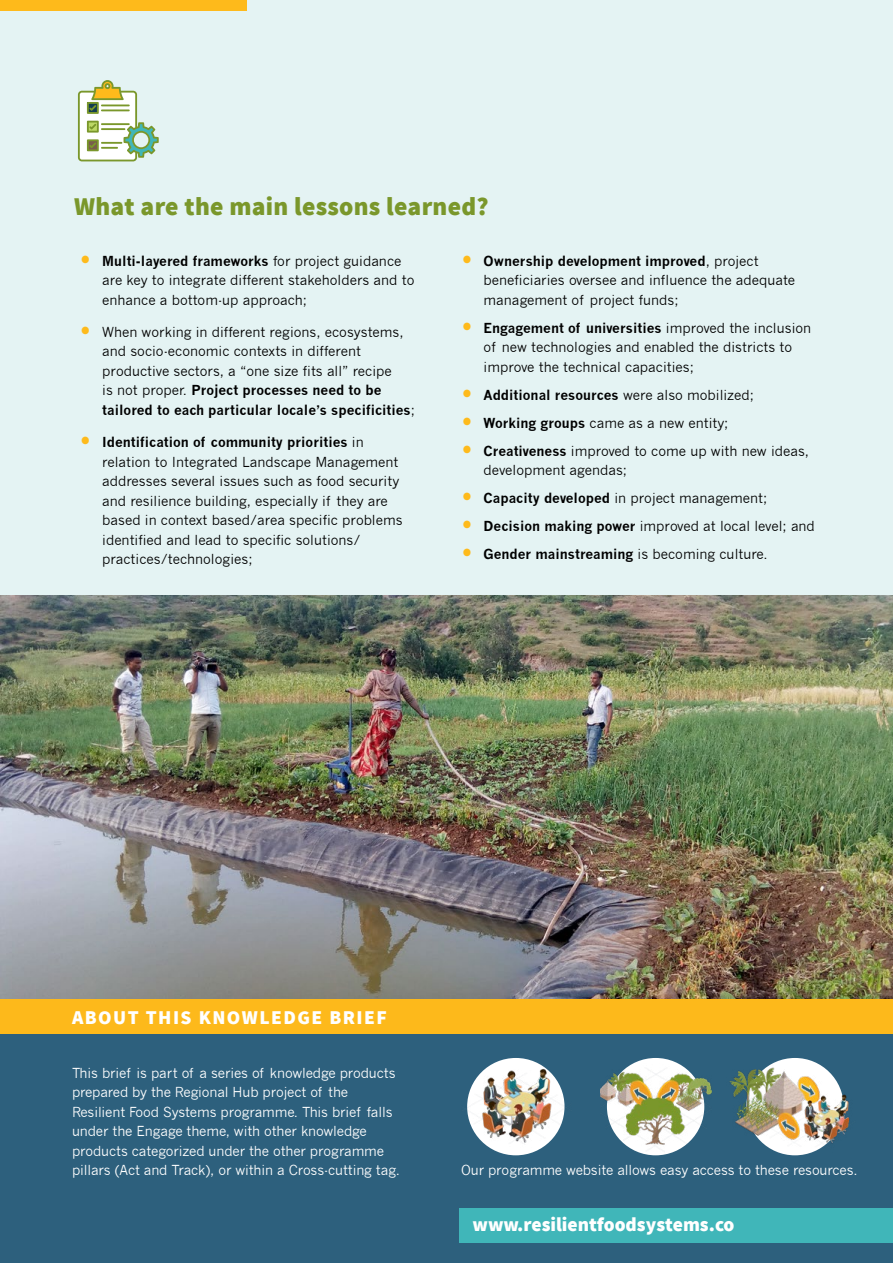
<style>
.page{position:relative;width:893px;height:1263px;background:#e4f3f3}
.page>*{position:absolute;margin:0;border:0;box-sizing:border-box;transform-origin:0 0}
.t1{font:900 25.5px "Equilibrium";letter-spacing:.01em;color:#7a972b}
.t2{font:900 19.5px "Equilibrium";color:#fff}
.t3{font:900 19.5px "Equilibrium";letter-spacing:.075em;color:#fff}
.t4{font:13.5px/19.5px "News Gothic";color:#000}
.t5{font:13.5px/19.5px "News Gothic";letter-spacing:-.01em;color:#fff}
.t6{font:700 13.5px "News Gothic";color:#000}
.s1{font-family:"Equilibrium";font-weight:900;font-size:25.5px;color:#feba1b}
.s2{font-weight:700}
.s3{font-weight:400}
</style>
<div class="page">
<div style="left:0;top:1013px;width:893px;height:250px;background:#2d607d"></div>
<img style="left:0;top:595px;width:893px;height:404px">
<svg style="left:78px;top:80px;width:81px;height:81px"></svg>
<div style="left:0;top:999px;width:893px;height:34px;background:#fdb91b"></div>
<div style="left:459px;top:1208px;width:434px;height:34px;background:#40b6b9"></div>
<img style="left:467px;top:1058px;width:98px;height:98px">
<img style="left:601px;top:1058px;width:110px;height:98px">
<img style="left:729px;top:1058px;width:121px;height:98px">
<div style="left:0;top:0;width:247px;height:11px;background:#feba1b"></div>
<h1 class="t1" style="left:74px;top:190px;width:416px">What are the main lessons learned?</h1>
<p class="t4" style="left:102px;top:251px;width:314px;text-indent:-21px"><span class="s1">•</span> <span class="s2">Multi-layered frameworks</span> for project guidance are key to integrate different stakeholders and to enhance a bottom-up approach;</p>
<p class="t4" style="left:102px;top:322px;width:314px;text-indent:-21px"><span class="s1">•</span> When working in different regions, ecosystems, and socio-economic contexts in different productive sectors, a “one size fits all” recipe<br>is not proper. <span class="s2">Project processes need to be tailored to each particular locale’s specificities</span>;</p>
<p class="t4" style="left:102px;top:433px;width:302px;text-indent:-21px"><span class="s1">•</span> <span class="s2">Identification of community priorities</span> in relation to Integrated Landscape Management addresses several issues such as food security and resilience building, especially if they are based in context based/area specific problems identified and lead to specific solutions/ practices/technologies;</p>
<p class="t4" style="left:484px;top:251px;width:313px;text-indent:-21px"><span class="s1">•</span> <span class="s2">Ownership development improved</span>, project beneficiaries oversee and influence the adequate management of project funds;</p>
<p class="t4" style="left:484px;top:318px;width:329px;text-indent:-21px"><span class="s1">•</span> <span class="s2">Engagement of universities</span> improved the inclusion of new technologies and enabled the districts to improve the technical capacities;</p>
<p class="t6" style="left:462px;top:386px;width:293px"><span class="s1">•</span> Additional resources <span class="s3">were also mobilized;</span></p>
<p class="t4" style="left:462px;top:413px;width:268px"><span class="s1">•</span> <span class="s2">Working groups</span> came as a new entity;</p>
<p class="t4" style="left:484px;top:441px;width:327px;text-indent:-21px"><span class="s1">•</span> <span class="s2">Creativeness</span> improved to come up with new ideas, development agendas;</p>
<p class="t4" style="left:462px;top:489px;width:306px"><span class="s1">•</span> <span class="s2">Capacity developed</span> in project management;</p>
<p class="t4" style="left:462px;top:517px;width:354px"><span class="s1">•</span> <span class="s2">Decision making power</span> improved at local level; and</p>
<p class="t6" style="left:462px;top:546px;width:307px"><span class="s1">•</span> Gender mainstreaming <span class="s3">is becoming culture.</span></p>
<h2 class="t3" style="left:72px;top:1005px;width:316px">ABOUT THIS KNOWLEDGE BRIEF</h2>
<p class="t5" style="left:72px;top:1063px;width:329px">This brief is part of a series of knowledge products prepared by the Regional Hub project of the Resilient Food Systems programme. This brief falls under the Engage theme, with other knowledge products categorized under the other programme pillars (Act and Track), or within a Cross-cutting tag.</p>
<p class="t5" style="left:461px;top:1161px;width:398px">Our programme website allows easy access to these resources.</p>
<h2 class="t2" style="left:472px;top:1211px;width:263px">www.resilientfoodsystems.co</h2>
</div>
